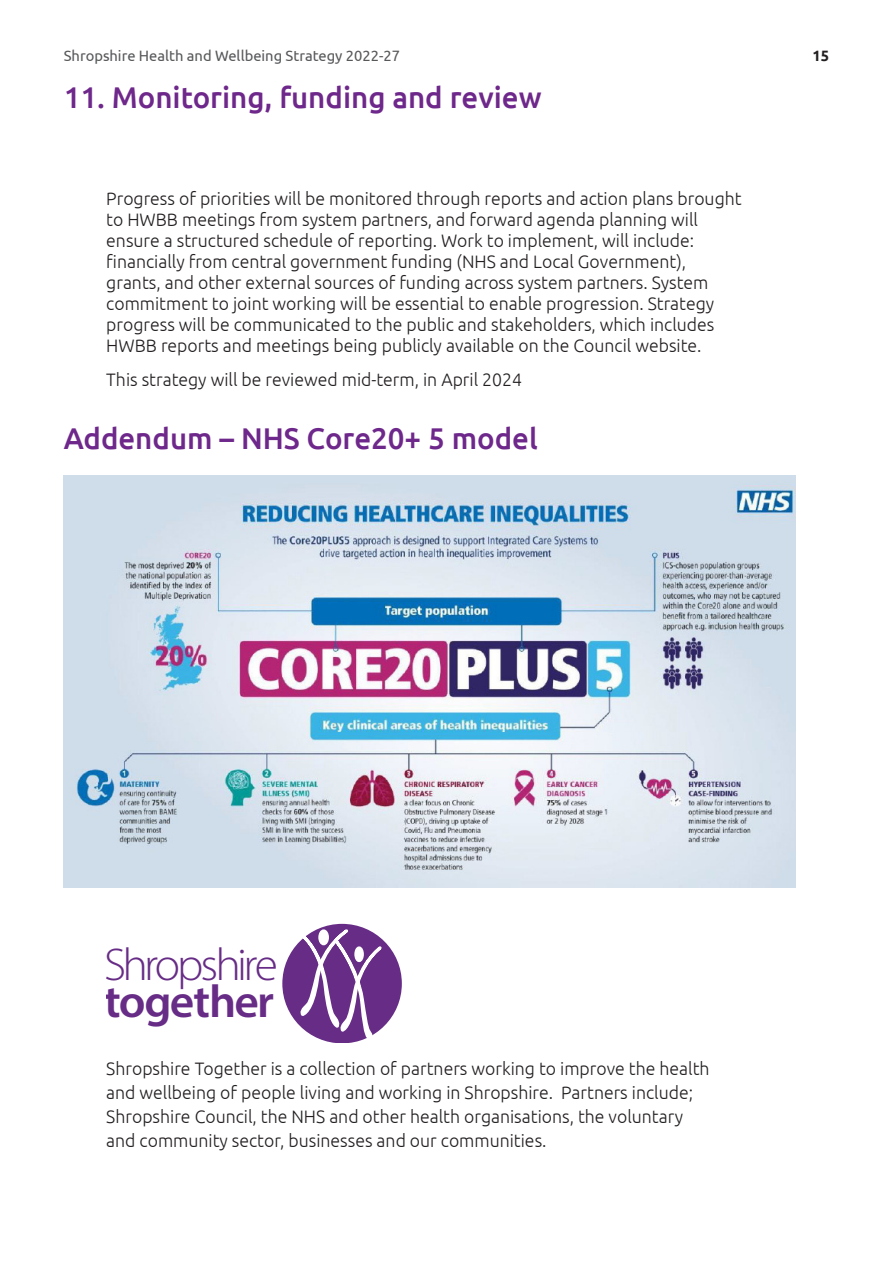
<style>
.page{position:relative;width:893px;height:1263px;background:#fff}
.page>*{position:absolute;margin:0;border:0;box-sizing:border-box;transform-origin:0 0}
.t1{font:300 46.05px/36.9px "Myriad Pro";letter-spacing:-.07em;color:#672c86}
.t2{font:500 30px "Ubuntu";color:#6e278a}
.t3{font:300 18px/21px "Ubuntu";color:#231f20}
.t4{font:15px "Ubuntu";color:#57585a}
.t5{font:700 15px "Ubuntu";color:#231f20}
.s1{font-weight:600}
</style>
<div class="page">
<div style="left:282px;top:924px;width:120px;height:119px;background:#672c86;border-radius:50%"></div>
<div style="left:318px;top:929px;width:11px;height:16px;border:3px solid #fff;border-radius:50%"></div>
<svg style="left:300px;top:931px;width:83px;height:112px"></svg>
<div style="left:356px;top:948px;width:6px;height:12px;background:#fff;border-radius:50%"></div>
<div style="left:354px;top:946px;width:10px;height:16px;border:3px solid #fff;border-radius:50%"></div>
<img style="left:64px;top:476px;width:731px;height:411px">
<p class="t4" style="left:64px;top:47px;width:338px">Shropshire Health and Wellbeing Strategy 2022-27</p>
<p class="t5" style="left:812px;top:47px;width:18px">15</p>
<p class="t2" style="left:64px;top:79px;width:479px">11. Monitoring, funding and review</p>
<p class="t3" style="left:106px;top:188px;width:637px">Progress of priorities will be monitored through reports and action plans brought to HWBB meetings from system partners, and forward agenda planning will ensure a structured schedule of reporting. Work to implement, will include: financially from central government funding (NHS and Local Government), grants, and other external sources of funding across system partners. System commitment to joint working will be essential to enable progression. Strategy progress will be communicated to the public and stakeholders, which includes HWBB reports and meetings being publicly available on the Council website.</p>
<p class="t3" style="left:106px;top:369px;width:417px">This strategy will be reviewed mid-term, in April 2024</p>
<p class="t2" style="left:64px;top:419px;width:475px">Addendum – NHS Core20+ 5 model</p>
<p class="t1" style="left:104px;top:945px;width:175px">Shropshire <span class="s1">together</span></p>
<p class="t3" style="left:106px;top:1056px;width:605px;line-height:24px">Shropshire Together is a collection of partners working to improve the health and wellbeing of people living and working in Shropshire. Partners include; Shropshire Council, the NHS and other health organisations, the voluntary and community sector, businesses and our communities.</p>
</div>
